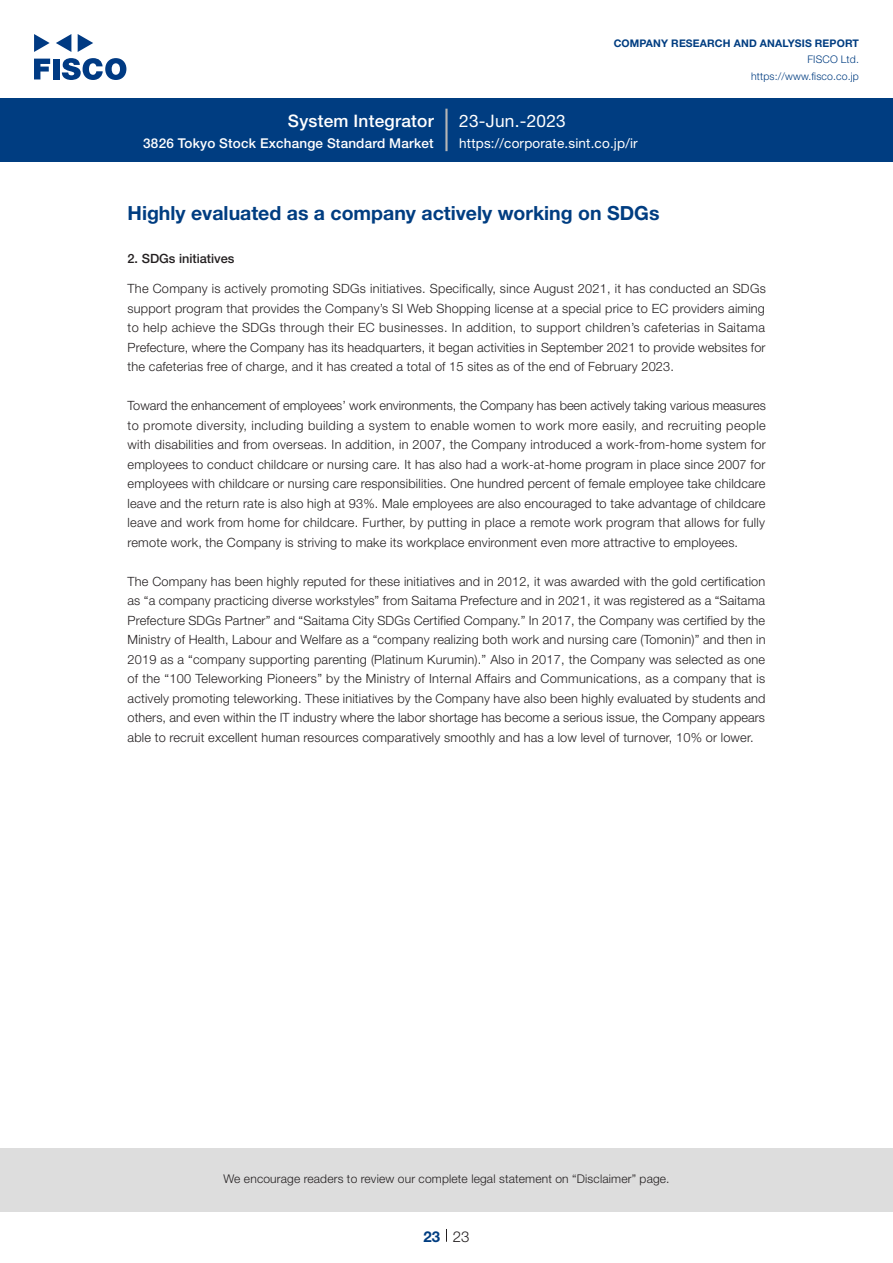
<style>
.page{position:relative;width:893px;height:1263px;background:#fff}
.page>*{position:absolute;margin:0;border:0;box-sizing:border-box;transform-origin:0 0}
.t1{font:700 19.5px "Helvetica Neue LT Std";color:#003d81}
.t2{font:500 17.25px "Helvetica Neue LT Std";letter-spacing:.015em;color:#fff}
.t3{font:17.25px "Helvetica Neue LT Std";letter-spacing:.015em;color:#fff}
.t4{font:300 15px "Helvetica Neue LT Std";color:#231f20}
.t5{font:700 15px "Helvetica Neue LT Std";color:#003d81}
.t6{font:500 13.5px "Helvetica Neue LT Std";letter-spacing:.015em;color:#fff}
.t7{font:13.5px "Helvetica Neue LT Std";letter-spacing:.015em;color:#fff}
.t8{font:300 12.75px/19.5px "Helvetica Neue LT Std";letter-spacing:.015em;color:#231f20;text-align:justify}
.t9{font:500 12.75px "Helvetica Neue LT Std";color:#231f20}
.t10{font:300 12px "Helvetica Neue LT Std";letter-spacing:.015em;color:#231f20}
.t11{font:700 10.5px "Helvetica Neue LT Std";letter-spacing:.015em;color:#003d81}
.t12{font:300 10.5px/16.5px "Helvetica Neue LT Std";letter-spacing:.015em;color:#003d81;text-align:right}
</style>
<div class="page">
<div style="left:0;top:1148px;width:893px;height:64px;background:#ddd"></div>
<svg style="left:34px;top:59px;width:16px;height:20px"></svg>
<div style="left:53px;top:59px;width:6px;height:20px;background:#003a83"></div>
<svg style="left:62px;top:58px;width:64px;height:22px"></svg>
<svg style="left:34px;top:34px;width:16px;height:18px"></svg>
<svg style="left:78px;top:34px;width:15px;height:18px"></svg>
<svg style="left:56px;top:34px;width:15px;height:18px"></svg>
<div style="left:0;top:98px;width:893px;height:64px;background:#003d81"></div>
<hr style="left:445px;top:109px;width:3px;height:42px;background:#b5b5b6">
<svg style="left:446px;top:1229px;width:1px;height:13px"></svg>
<h2 class="t2" style="left:288px;top:110px;width:147px">System Integrator</h2>
<p class="t6" style="left:143px;top:135px;width:292px">3826 Tokyo Stock Exchange Standard Market</p>
<h2 class="t3" style="left:459px;top:110px;width:108px">23-Jun.-2023</h2>
<p class="t11" style="left:614px;top:37px;width:247px">COMPANY RESEARCH AND ANALYSIS REPORT</p>
<p class="t12" style="left:751px;top:51px;width:109px">FISCO Ltd. https://www.fisco.co j p.</p>
<p class="t7" style="left:459px;top:135px;width:180px">https://corporate.sint. c o j p. i r/</p>
<h1 class="t1" style="left:128px;top:201px;width:533px">Highly evaluated as a company actively working on SDGs</h1>
<p class="t9" style="left:128px;top:251px;width:108px">2. SDGs initiatives</p>
<p class="t8" style="left:128px;top:279px;width:640px">The Company is actively promoting SDGs initiatives. Specifically, since August 2021, it has conducted an SDGs support program that provides the Company s’ SI Web Shopping license at a special price to EC providers aiming to help achieve the SDGs through their EC businesses In. addition, to support children s’ cafeterias in Saitama Prefecture, where the Company has its headquarters it, began activities in September 2021 to provide websites for the cafeterias free of charge, and it has created a total of 15 sites as of the end of February 2023.</p>
<p class="t8" style="left:128px;top:396px;width:640px">Toward the enhancement of employees’ work environments, the Company has been actively taking various measures to promote diversity, including building a system to enable women to work more easily, and recruiting people with disabilities and from overseas In. addition in, 2007, the Company introduced a work-from-home system for employees to conduct childcare or nursing care It. has also had a work-at-home program in place since 2007 for employees with childcare or nursing care responsibilities. One hundred percent of female employee take childcare leave and the return rate is also high at 93%. Male employees are also encouraged to take advantage of childcare leave and work from home for childcare. Further, by putting in place a remote work program that allows for fully remote work, the Company is striving to make its workplace environment even more attractive to employees.</p>
<p class="t8" style="left:128px;top:571px;width:640px">The Company has been highly reputed for these initiatives and in 2012, it was awarded with the gold certification as “a company practicing diverse workstyles” from Saitama Prefecture and in 2021, it was registered as a “Saitama Prefecture SDGs Partner” and “Saitama City SDGs Certified Company.” In 2017, the Company was certified by the Ministry of Health, Labour and Welfare as a “company realizing both work and nursing care (Tomonin)” and then in 2019 as a “company supporting parenting (Platinum Kurumin .) ” Also in 2017, the Company was selected as one of the “100 Teleworking Pioneers” by the Ministry of Internal Affairs and Communications, as a company that is actively promoting teleworking. These initiatives by the Company have also been highly evaluated by students and others, and even within the IT industry where the labor shortage has become a serious issue, the Company appears able to recruit excellent human resources comparatively smoothly and has a low level of turnover, 10% or lower.</p>
<p class="t10" style="left:223px;top:1171px;width:448px">We encourage readers to review our complete legal statement on “Disclaimer” page.</p>
<p class="t5" style="left:423px;top:1227px;width:18px">23</p>
<p class="t4" style="left:453px;top:1227px;width:18px">23</p>
</div>
